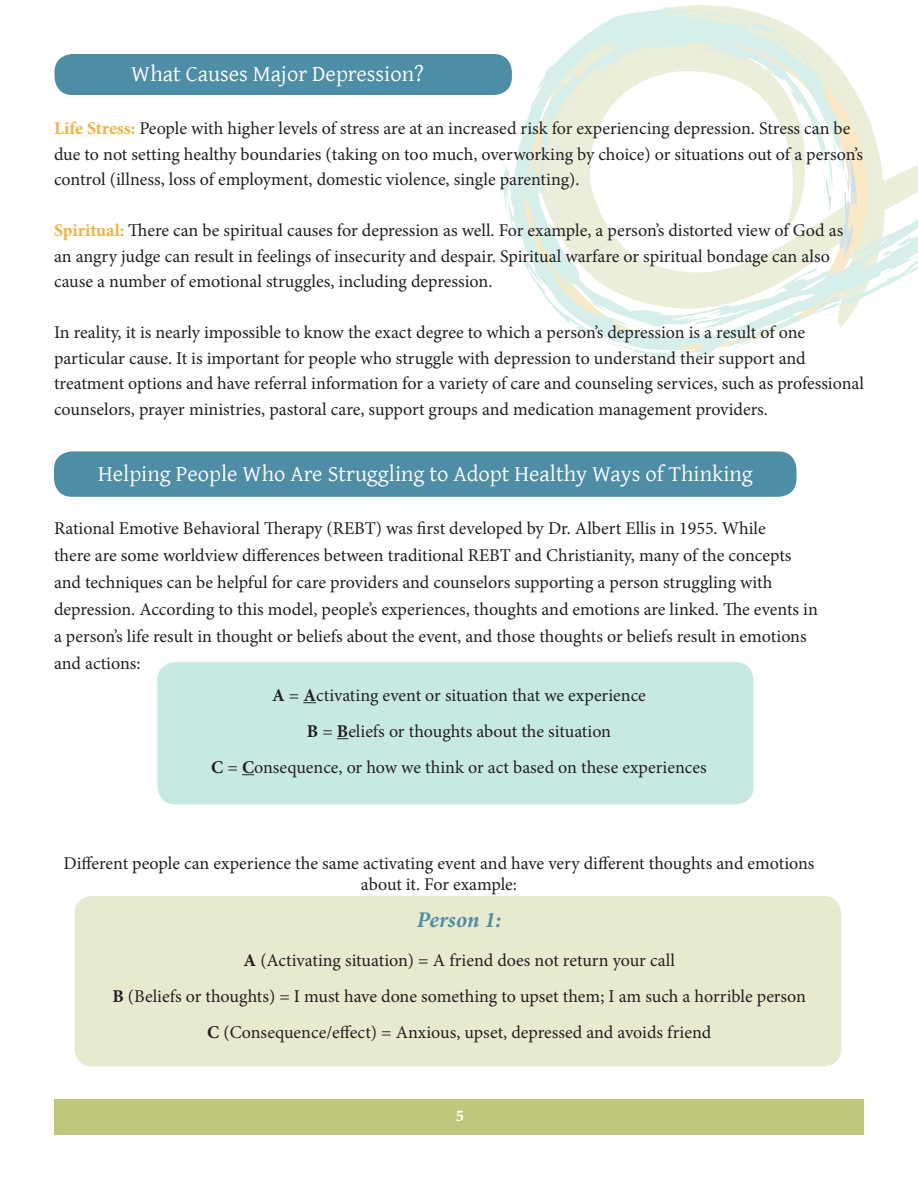
<style>
.page{position:relative;width:918px;height:1188px;background:#fff}
.page>*{position:absolute;margin:0;border:0;box-sizing:border-box;transform-origin:0 0}
.t1{font:22.5px "Gentium";color:#fff}
.t2{font:italic 700 22.5px "Minion Pro";color:#4e8da6}
.t3{font:18px/25.5px "Minion Pro";color:#231f20}
.t4{font:700 16.5px "Minion Pro";color:#fff}
.s1{font-weight:700;color:#f2b33d}
.s2{font-weight:700}
</style>
<div class="page">
<div style="left:75px;top:896px;width:766px;height:171px;background:#e7eace;border-radius:18px"></div>
<div style="left:157px;top:662px;width:597px;height:142px;background:#c7e9e4;border-radius:18px"></div>
<svg style="left:503px;top:7px;width:415px;height:351px"></svg>
<svg style="left:838px;top:146px;width:19px;height:112px"></svg>
<svg style="left:823px;top:171px;width:9px;height:41px"></svg>
<div style="left:55px;top:1099px;width:809px;height:36px;background:#bfc77d"></div>
<div style="left:54px;top:451px;width:742px;height:46px;background:#4e8da6;border-radius:18px"></div>
<svg style="left:303px;top:702px;width:13px;height:1px"></svg>
<svg style="left:242px;top:774px;width:12px;height:1px"></svg>
<div style="left:55px;top:54px;width:457px;height:41px;background:#4e8da6;border-radius:18px"></div>
<p class="t1" style="left:131px;top:57px;width:294px">What Causes Major Depression?</p>
<p class="t3" style="left:54px;top:116px;width:811px"><span class="s1">Life Stress:</span> People with higher levels of stress are at an increased risk for experiencing depression. Stress can be due to not setting healthy boundaries (taking on too much, overworking by choice) or situations out of a person’s control (illness, loss of employment, domestic violence, single parenting).</p>
<p class="t3" style="left:54px;top:218px;width:791px"><span class="s1">Spiritual:</span> There can be spiritual causes for depression as well. For example, a person’s distorted view of God as an angry judge can result in feelings of insecurity and despair. Spiritual warfare or spiritual bondage can also cause a number of emotional struggles, including depression.</p>
<p class="t3" style="left:54px;top:320px;width:812px">In reality, it is nearly impossible to know the exact degree to which a person’s depression is a result of one particular cause. It is important for people who struggle with depression to understand their support and treatment options and have referral information for a variety of care and counseling services, such as professional counselors, prayer ministries, pastoral care, support groups and medication management providers.</p>
<p class="t1" style="left:98px;top:457px;width:656px">Helping People Who Are Struggling to Adopt Healthy Ways of Thinking</p>
<p class="t3" style="left:54px;top:515px;width:765px;line-height:27px">Rational Emotive Behavioral Therapy (REBT) was first developed by Dr. Albert Ellis in 1955. While<br>there are some worldview differences between traditional REBT and Christianity, many of the concepts and techniques can be helpful for care providers and counselors supporting a person struggling with depression. According to this model, people’s experiences, thoughts and emotions are linked. The events in a person’s life result in thought or beliefs about the event, and those thoughts or beliefs result in emotions and actions:</p>
<p class="t3" style="left:272px;top:683px;width:375px"><span class="s2">A</span> = <span class="s2">A</span>ctivating event or situation that we experience</p>
<p class="t3" style="left:307px;top:719px;width:306px"><span class="s2">B</span> = <span class="s2">B</span>eliefs or thoughts about the situation</p>
<p class="t3" style="left:211px;top:755px;width:497px"><span class="s2">C</span> = <span class="s2">C</span>onsequence, or how we think or act based on these experiences</p>
<p class="t3" style="left:63px;top:852px;width:753px;line-height:21.6px;text-align:center">Different people can experience the same activating event and have very different thoughts and emotions about it. For example:</p>
<p class="t2" style="left:417px;top:904px;width:86px">Person 1:</p>
<p class="t3" style="left:244px;top:948px;width:433px"><span class="s2">A</span> (Activating situation) = A friend does not return your call</p>
<p class="t3" style="left:112px;top:984px;width:695px"><span class="s2">B</span> (Beliefs or thoughts) = I must have done something to upset them; I am such a horrible person</p>
<p class="t3" style="left:207px;top:1020px;width:506px"><span class="s2">C</span> (Consequence/effect) = Anxious, upset, depressed and avoids friend</p>
<p class="t4" style="left:456px;top:1104px;width:10px">5</p>
</div>
